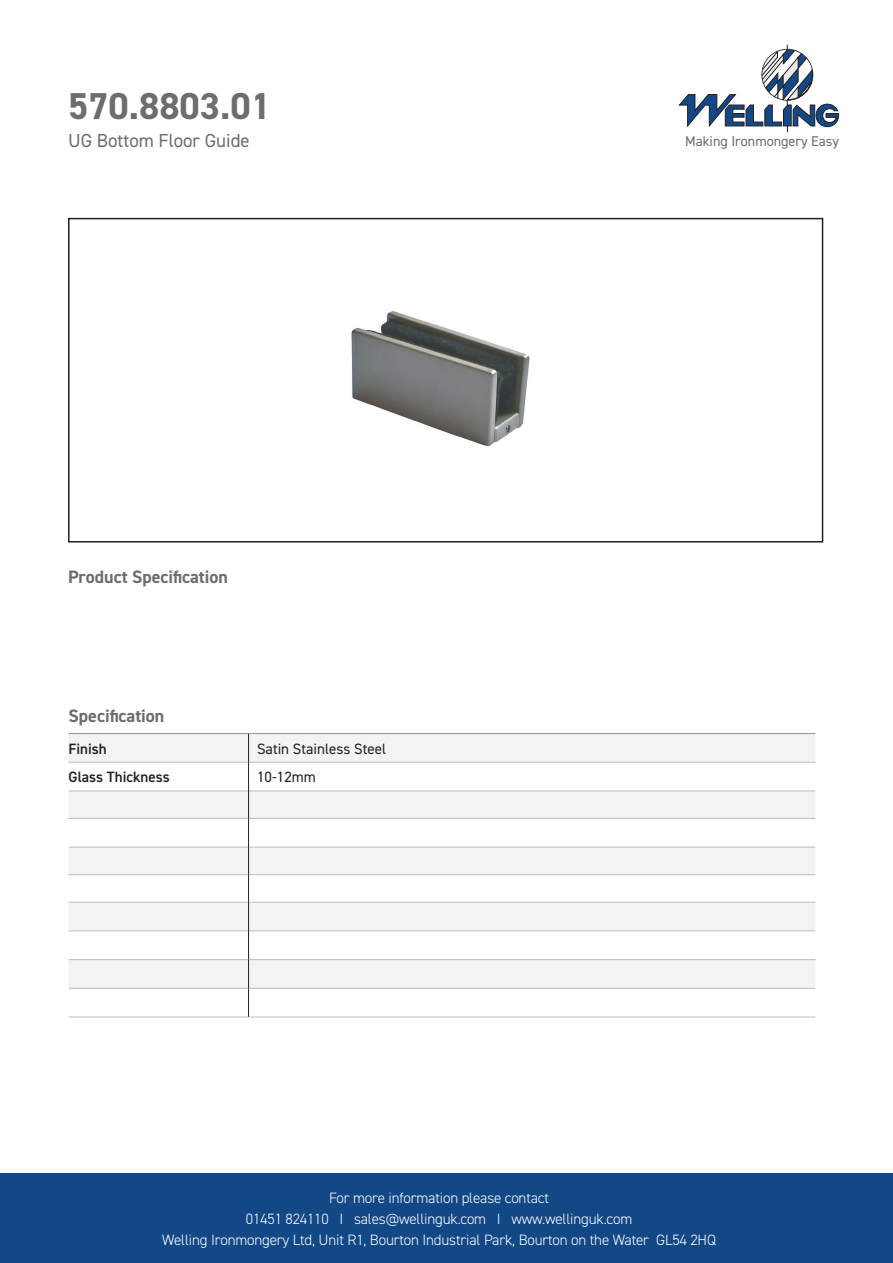
<style>
.page{position:relative;width:893px;height:1263px;background:#fff}
.page>*{position:absolute;margin:0;border:0;box-sizing:border-box;transform-origin:0 0}
.t1{font:700 37.5px "DIN2014";color:#6c6d70}
.t2{font:18.9px "DIN2014";color:#6c6d70}
.t3{font:700 18px "DIN2014";color:#6c6d70}
.t4{font:300 15px/21px "DIN2014";letter-spacing:-.01em;color:#fff;text-align:center}
.t5{font:15px "DIN2014";color:#231f20}
.t6{font:600 15px "DIN2014";color:#231f20}
.t7{font:14.1px "DIN2014";color:#6c6d70}
</style>
<div class="page">
<div style="left:0;top:1174px;width:893px;height:89px;background:#124885"></div>
<svg style="left:678px;top:45px;width:161px;height:87px"></svg>
<div style="left:68px;top:218px;width:755px;height:324px;border:2px solid #231f20"></div>
<svg style="left:69px;top:734px;width:746px;height:254px;fill:#f2f3f4"></svg>
<hr style="left:69px;top:733px;width:180px;height:1px;background:#939598">
<hr style="left:249px;top:733px;width:566px;height:1px;background:#939598">
<hr style="left:69px;top:762px;width:179px;height:1px;background:#bcbdc0">
<hr style="left:249px;top:762px;width:566px;height:1px;background:#bcbdc0">
<hr style="left:69px;top:791px;width:179px;height:1px;background:#bcbdc0">
<hr style="left:249px;top:791px;width:566px;height:1px;background:#bcbdc0">
<hr style="left:69px;top:818px;width:179px;height:1px;background:#bcbdc0">
<hr style="left:249px;top:818px;width:566px;height:1px;background:#bcbdc0">
<hr style="left:69px;top:847px;width:179px;height:1px;background:#bcbdc0">
<hr style="left:249px;top:847px;width:566px;height:1px;background:#bcbdc0">
<hr style="left:69px;top:874px;width:179px;height:1px;background:#bcbdc0">
<hr style="left:249px;top:874px;width:566px;height:1px;background:#bcbdc0">
<hr style="left:69px;top:902px;width:179px;height:1px;background:#bcbdc0">
<hr style="left:249px;top:902px;width:566px;height:1px;background:#bcbdc0">
<hr style="left:69px;top:931px;width:179px;height:1px;background:#bcbdc0">
<hr style="left:249px;top:931px;width:566px;height:1px;background:#bcbdc0">
<hr style="left:69px;top:959px;width:179px;height:1px;background:#bcbdc0">
<hr style="left:249px;top:959px;width:566px;height:1px;background:#bcbdc0">
<hr style="left:69px;top:988px;width:179px;height:1px;background:#bcbdc0">
<hr style="left:249px;top:988px;width:566px;height:1px;background:#bcbdc0">
<hr style="left:69px;top:1017px;width:180px;height:1px;background:#bcbdc0">
<hr style="left:249px;top:1017px;width:566px;height:1px;background:#bcbdc0">
<svg style="left:248px;top:734px;width:1px;height:283px"></svg>
<img style="left:351px;top:311px;width:179px;height:136px">
<p class="t1" style="left:68px;top:81px;width:204px">570.8803.01</p>
<p class="t2" style="left:68px;top:128px;width:183px">UG Bottom Floor Guide</p>
<p class="t3" style="left:68px;top:565px;width:161px">Product Specification</p>
<p class="t3" style="left:69px;top:704px;width:97px">Specification</p>
<p class="t6" style="left:69px;top:739px;width:40px">Finish</p>
<p class="t5" style="left:257px;top:739px;width:131px">Satin Stainless Steel</p>
<p class="t6" style="left:69px;top:767px;width:103px">Glass Thickness</p>
<p class="t5" style="left:257px;top:768px;width:60px">10-12mm</p>
<p class="t7" style="left:685px;top:132px;width:155px">Making Ironmongery Easy</p>
<p class="t4" style="left:162px;top:1187px;width:555px">For more information please contact<br>01451 824110 I sales@wellinguk.com I www.wellinguk.com<br>Welling Ironmongery Ltd, Unit R1, Bourton Industrial Park, Bourton on the Water GL54 2HQ</p>
</div>
